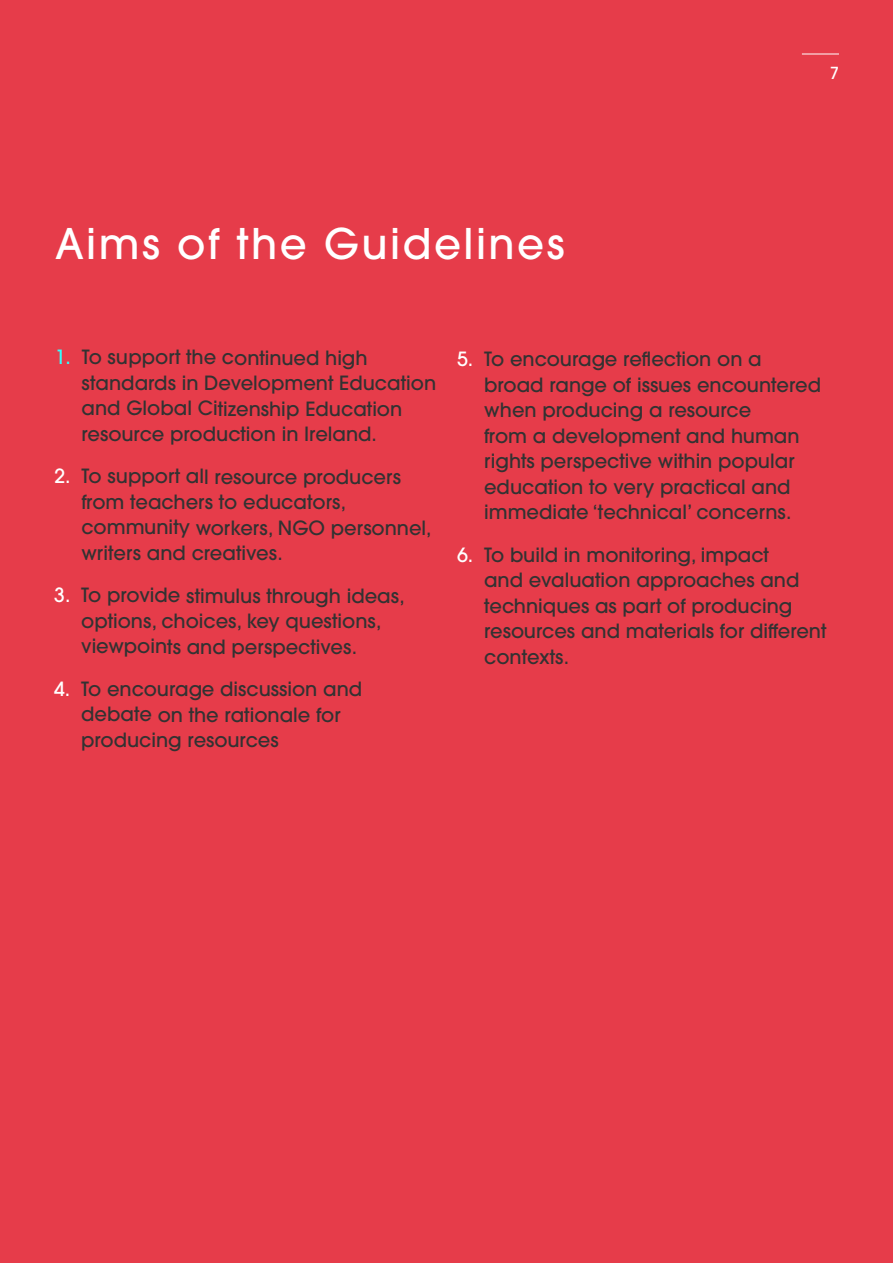
<style>
.page{position:relative;width:893px;height:1263px;background:#e63c4a}
.page>*{position:absolute;margin:0;border:0;box-sizing:border-box;transform-origin:0 0}
.t1{font:500 42px "ITC Avant Garde Pro";letter-spacing:.06em;color:#fff}
.t2{font:500 19.5px/25.5px "ITC Avant Garde Pro";color:#323232}
.t3{font:500 16.5px "ITC Avant Garde Pro";color:#fff}
.s1{color:#32ffff}
.s2{color:#fff}
</style>
<div class="page">
<hr style="left:802px;top:54px;width:37px;height:1px;background:#fff">
<h1 class="t1" style="left:55px;top:217px;width:511px">Aims of the Guidelines</h1>
<p class="t3" style="left:830px;top:63px;width:11px">7</p>
<p class="t2" style="left:82px;top:344px;width:356px;text-indent:-27px"><span class="s1">1.</span> To support the continued high standards in Development Education and Global Citizenship Education resource production in Ireland.</p>
<p class="t2" style="left:81px;top:463px;width:352px;text-indent:-27px"><span class="s2">2.</span> To support all resource producers from teachers to educators, community workers, NGO personnel, writers and creatives.</p>
<p class="t2" style="left:81px;top:582px;width:325px;text-indent:-27px"><span class="s2">3.</span> To provide stimulus through ideas, options, choices, key questions, viewpoints and perspectives.</p>
<p class="t2" style="left:81px;top:676px;width:283px;text-indent:-27px"><span class="s2">4.</span> To encourage discussion and debate on the rationale for producing resources</p>
<p class="t2" style="left:484px;top:346px;width:338px;text-indent:-27px"><span class="s2">5.</span> To encourage reflection on a broad range of issues encountered when producing a resource<br>from a development and human rights perspective within popular education to very practical and immediate ‘technical’ concerns.</p>
<p class="t2" style="left:484px;top:542px;width:344px;text-indent:-27px"><span class="s2">6.</span> To build in monitoring, impact<br>and evaluation approaches and techniques as part of producing resources and materials for different contexts.</p>
</div>
